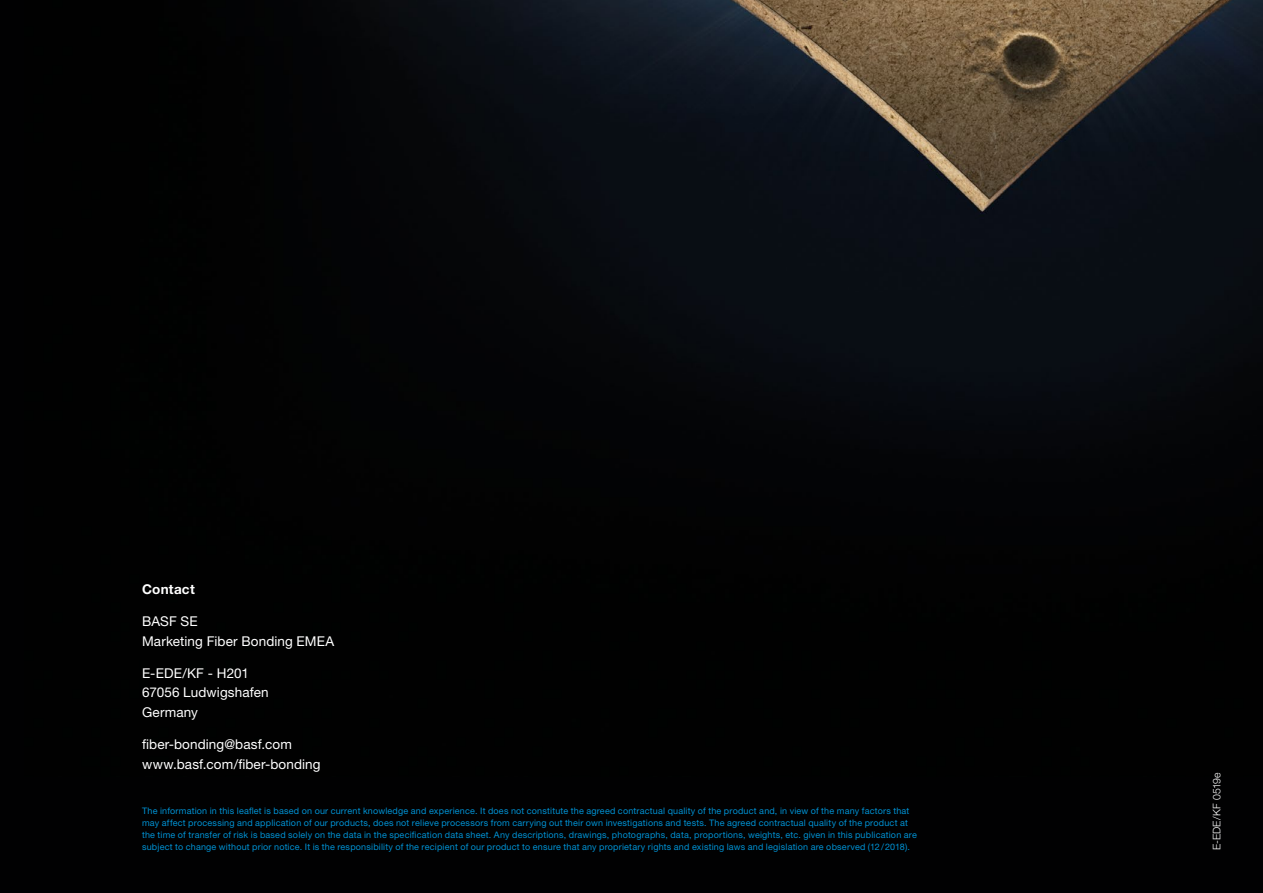
<style>
.page{position:relative;width:1263px;height:893px;background:#010102}
.page>*{position:absolute;margin:0;border:0;box-sizing:border-box;transform-origin:0 0}
.t1{font:13.5px/19.5px "Helvetica Neue LT Pro";letter-spacing:.01em;color:#fff}
.t2{font:700 13.5px "Helvetica Neue LT Pro";letter-spacing:.015em;color:#fff}
.t3{font:300 10.5px "Helvetica Neue LT Pro";letter-spacing:.015em;color:#fff}
.t4{font:9px/12px "Helvetica Neue LT Pro";letter-spacing:.02em;color:#0091d3}
</style>
<div class="page">
<img style="left:370px;top:0;width:893px;height:431px">
<h1 class="t2" style="left:142px;top:581px;width:54px">Contact</h1>
<h1 class="t1" style="left:142px;top:611px;width:194px">BASF SE<br>Marketing Fiber Bonding EMEA</h1>
<h1 class="t1" style="left:142px;top:663px;width:128px">E-EDE/KF - H201<br>67056 Ludwigshafen<br>Germany</h1>
<h1 class="t1" style="left:142px;top:734px;width:180px">fiber-bonding@basf.com www.basf.com/fiber-bonding</h1>
<p class="t4" style="left:142px;top:805px;width:776px">The information in this leaflet is based on our current knowledge and experience. It does not constitute the agreed contractual quality of the product and, in view of the many factors that may affect processing and application of our products, does not relieve processors from carrying out their own investigations and tests. The agreed contractual quality of the product at the time of transfer of risk is based solely on the data in the specification data sheet. Any descriptions, drawings, photographs, data, proportions, weights, etc. given in this publication are subject to change without prior notice. It is the responsibility of the recipient of our product to ensure that any proprietary rights and existing laws and legislation are observed (12/2018).</p>
<p class="t3" style="left:1210px;top:850px;width:80px;rotate:-90deg">E-EDE/KF 0519e</p>
</div>
